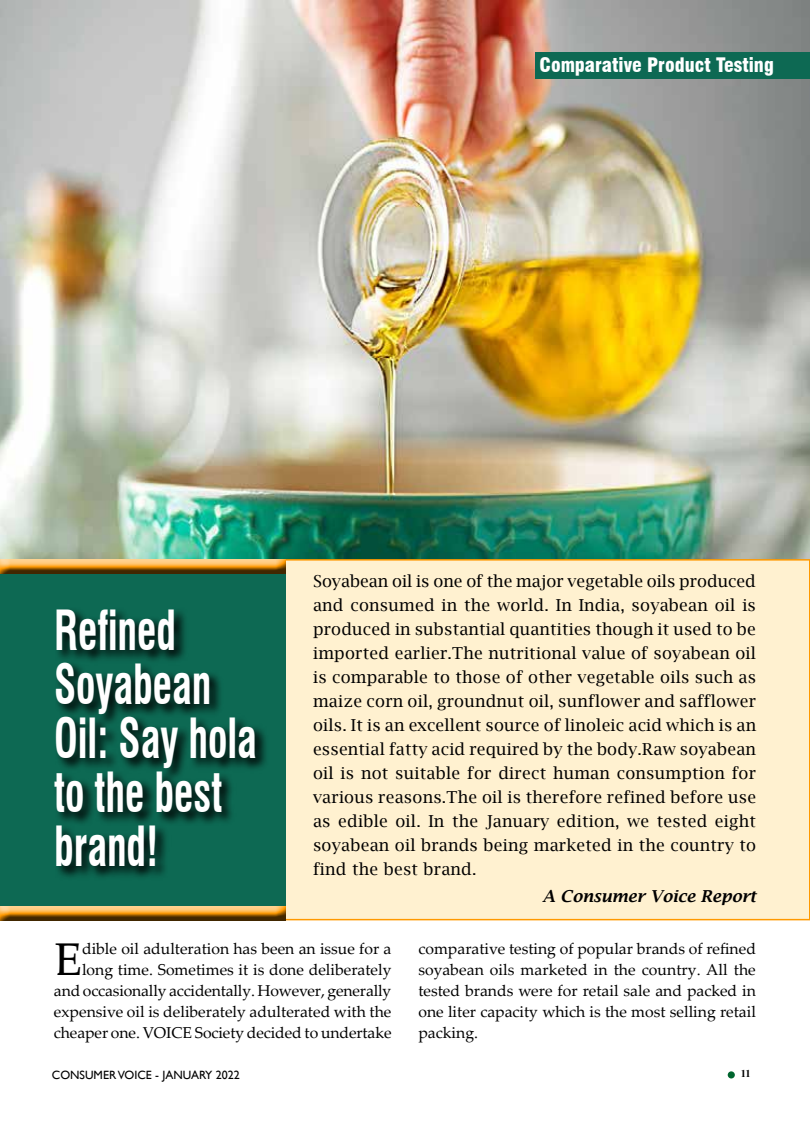
<style>
.page{position:relative;width:810px;height:1134px;background:#fff}
.page>*{position:absolute;margin:0;border:0;box-sizing:border-box;transform-origin:0 0}
.t1{font:700 condensed 54px/54px "Swiss 721 BT";color:#fff;scale:.75 1}
.t2{font:45.9px "Palatino Linotype";color:#000}
.t3{font:900 condensed 19.5px "Swiss 721 BT";color:#fff}
.t4{font:16.5px/24px "Lucida Bright";letter-spacing:.015em;color:#000;text-align:justify}
.t5{font:italic 600 16.5px "Lucida Bright";color:#000}
.t6{font:15.75px/21px "Palatino Linotype";color:#000;text-align:right}
.t7{font:12px "Gill Sans";color:#000}
.t8{font:700 10.5px "Times New Roman";color:#000}
</style>
<div class="page">
<div style="left:728px;top:1071px;width:7px;height:7px;background:#00652e;border-radius:50%"></div>
<img style="left:0;top:0;width:810px;height:559px">
<div style="left:536px;top:52px;width:274px;height:27px;background:#0d6953"></div>
<div style="left:0;top:560px;width:810px;height:360px;background:#fff1d0"></div>
<div style="left:0;top:560px;width:286px;height:360px;background:#0d6953"></div>
<svg style="left:56px;top:610px;width:210px;height:267px"></svg>
<div style="left:0;top:897px;width:287px;height:28px;background:#0d6953"></div>
<div style="left:0;top:906px;width:287px;height:19px;background:#000;opacity:.75"></div>
<div style="left:0;top:550px;width:287px;height:28px;background:#fff;opacity:.75"></div>
<div style="left:0;top:559px;width:287px;height:19px;background:#000;opacity:.75"></div>
<p class="t3" style="left:539px;top:53px;width:236px">Comparative Product Testing</p>
<p class="t3" style="left:452px;top:54px;width:236px">Comparative Product Testing</p>
<h1 class="t1" style="left:54px;top:603px;width:272px">Refined<br>Soyabean<br>Oil: Say hola to the best brand!</h1>
<p class="t4" style="left:313px;top:569px;width:445px">Soyabean oil is one of the major vegetable oils produced and consumed in the world. In India, soyabean oil is produced in substantial quantities though it used to be imported earlier.The nutritional value of soyabean oil is comparable to those of other vegetable oils such as maize corn oil, groundnut oil, sunflower and safflower oils. It is an excellent source of linoleic acid which is an essential fatty acid required by the body.Raw soyabean oil is not suitable for direct human consumption for various reasons.The oil is therefore refined before use as edible oil. In the January edition, we tested eight soyabean oil brands being marketed in the country to find the best brand.</p>
<p class="t5" style="left:543px;top:887px;width:215px">A Consumer Voice Report</p>
<h2 class="t2" style="left:54px;top:927px;width:30px">E</h2>
<p class="t6" style="left:54px;top:938px;width:339px">dible oil adulteration has been an issue for a long time. Sometimes it is done deliberately and occasionally accidentally. However, generally expensive oil is deliberately adulterated with the cheaper one. VOICE Society decided to undertake</p>
<p class="t6" style="left:418px;top:938px;width:339px;text-align:justify">comparative testing of popular brands of refined soyabean oils marketed in the country. All the tested brands were for retail sale and packed in one liter capacity which is the most selling retail packing.</p>
<p class="t7" style="left:52px;top:1068px;width:189px">CONSUMER VOICE - JANUARY 2022</p>
<p class="t8" style="left:741px;top:1066px;width:11px">11</p>
</div>
